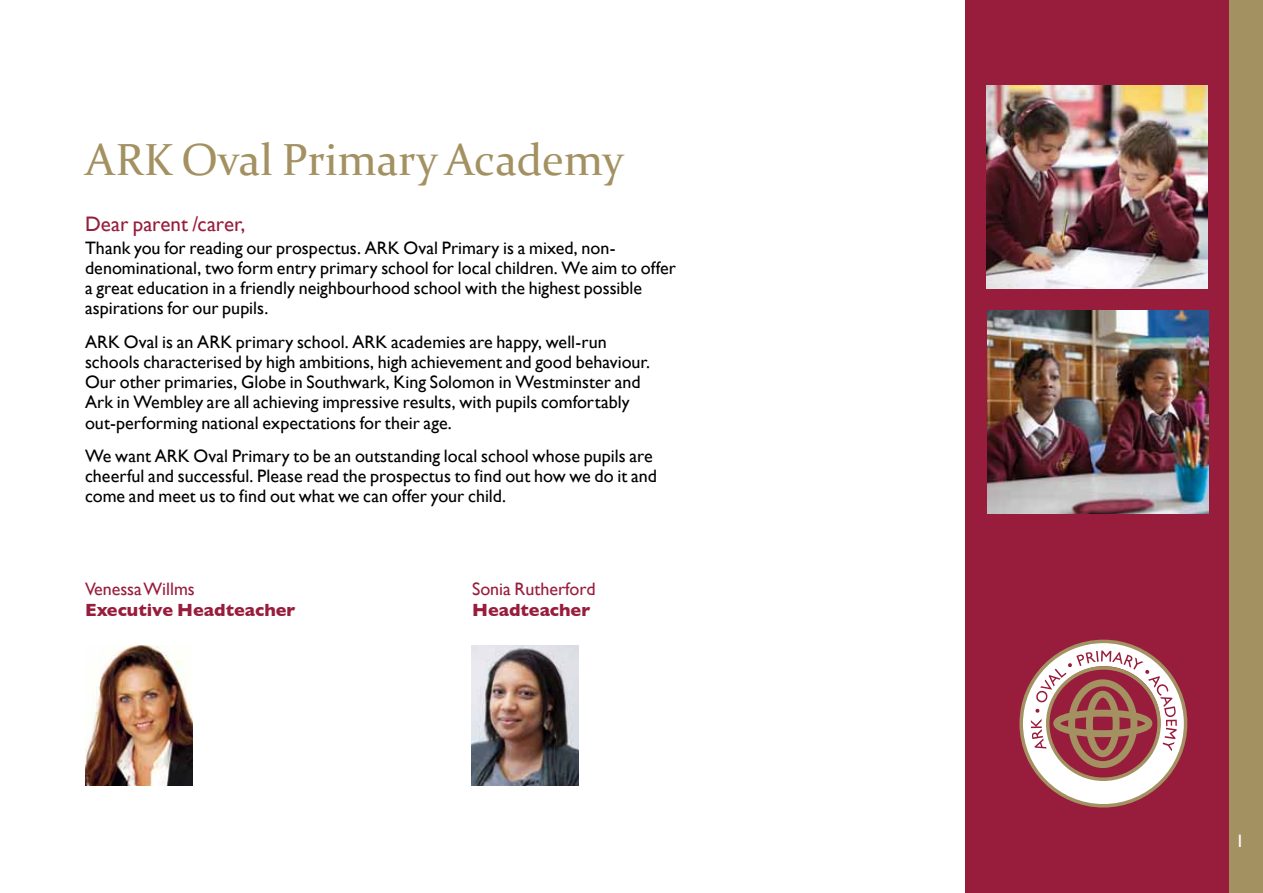
<style>
.page{position:relative;width:1263px;height:893px;background:#fff}
.page>*{position:absolute;margin:0;border:0;box-sizing:border-box;transform-origin:0 0}
.t1{font:45px "Constantia";color:#a39161}
.t2{font:21px "Gill Sans";color:#981d3d}
.t3{font:18px/20.2px "Gill Sans";color:#000}
.t4{font:700 18px "Gill Sans";color:#981d3d}
.t5{font:18px "Gill Sans";color:#981d3d}
.t6{font:18px "Gill Sans";color:#fff}
</style>
<div class="page">
<div style="left:1229px;top:0;width:34px;height:893px;background:#a39161"></div>
<div style="left:965px;top:0;width:264px;height:893px;background:#981d3d"></div>
<img style="left:85px;top:645px;width:108px;height:141px">
<img style="left:471px;top:645px;width:108px;height:141px">
<img style="left:987px;top:310px;width:221px;height:204px">
<img style="left:986px;top:85px;width:221px;height:204px">
<svg style="left:1019px;top:640px;width:168px;height:167px"></svg>
<h1 class="t1" style="left:85px;top:129px;width:540px">ARK Oval Primary Academy</h1>
<p class="t2" style="left:85px;top:212px;width:162px">Dear parent /carer,</p>
<p class="t3" style="left:85px;top:237px;width:592px">Thank you for reading our prospectus. ARK Oval Primary is a mixed, non&shy;denominational, two form entry primary school for local children. We aim to offer a great education in a friendly neighbourhood school with the highest possible aspirations for our pupils.</p>
<p class="t3" style="left:85px;top:331px;width:567px">ARK Oval is an ARK primary school. ARK academies are happy, well-run schools characterised by high ambitions, high achievement and good behaviour.<br>Our other primaries, Globe in Southwark, King Solomon in Westminster and Ark in Wembley are all achieving impressive results, with pupils comfortably out-performing national expectations for their age.</p>
<p class="t3" style="left:85px;top:445px;width:573px">We want ARK Oval Primary to be an outstanding local school whose pupils are cheerful and successful. Please read the prospectus to find out how we do it and come and meet us to find out what we can offer your child.</p>
<p class="t5" style="left:85px;top:578px;width:111px">Venessa Willms</p>
<p class="t5" style="left:472px;top:578px;width:125px">Sonia Rutherford</p>
<p class="t4" style="left:85px;top:599px;width:212px">Executive Headteacher</p>
<p class="t4" style="left:472px;top:599px;width:120px">Headteacher</p>
<p class="t6" style="left:1235px;top:830px;width:10px">1</p>
</div>
